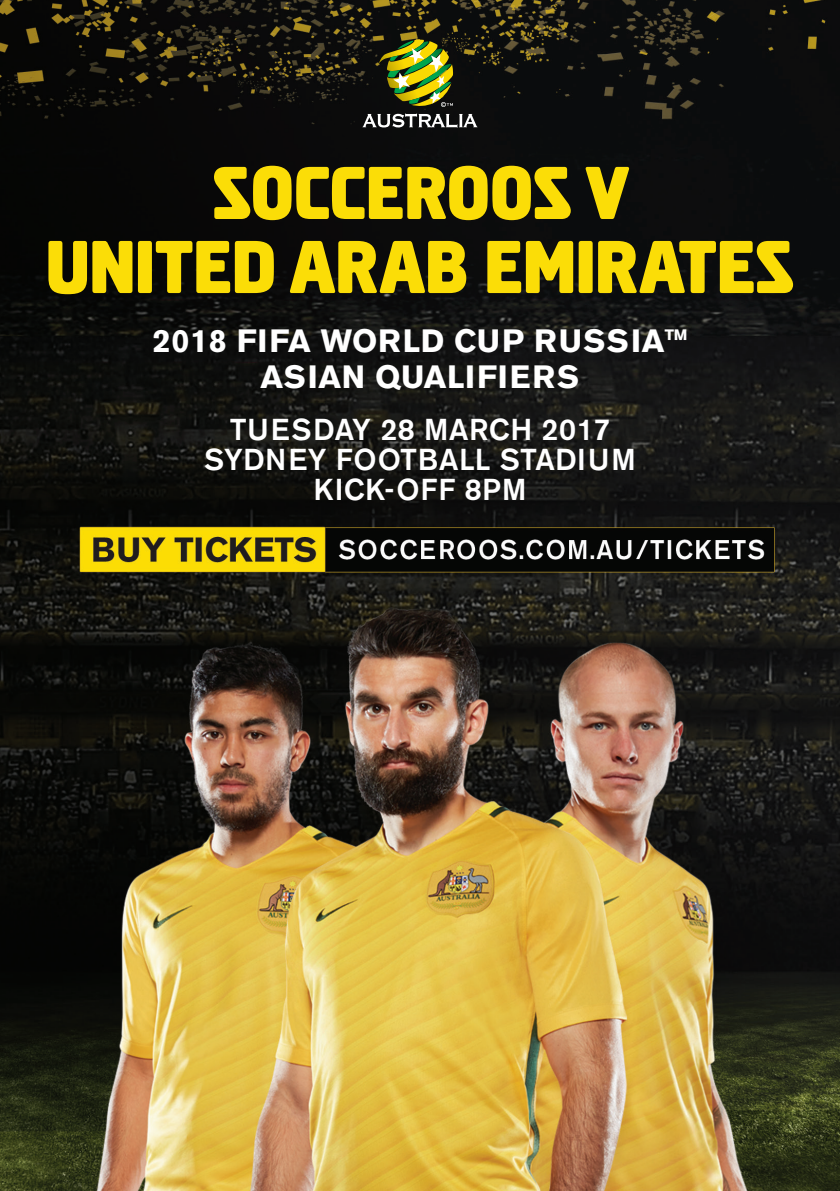
<style>
.page{position:relative;width:840px;height:1191px;background:#fff}
.page>*{position:absolute;margin:0;border:0;box-sizing:border-box;transform-origin:0 0}
.t1{font:700 78px/74px "Elston Pro";letter-spacing:.02em;color:#fbdd07;text-align:center}
.t2{font:700 32px/36px "Akzidenz Grotesk BE";letter-spacing:.02em;color:#fff;text-align:center}
.t3{font:500 30px/30px "Akzidenz Grotesk BE";letter-spacing:.02em;color:#fff;text-align:center}
</style>
<div class="page">
<img style="left:0;top:0;width:839px;height:1191px">
<svg style="left:362px;top:113px;width:115px;height:15px"></svg>
<svg style="left:378px;top:40px;width:75px;height:67px;background:#727d24"></svg>
<h1 class="t1" style="left:47px;top:156px;width:748px">SOCCEROOS V<br>UNITED ARAB EMIRATES</h1>
<p class="t2" style="left:153px;top:323px;width:535px">2018 FIFA WORLD CUP RUSSIA™<br>ASIAN QUALIFIERS</p>
<p class="t3" style="left:204px;top:415px;width:433px">TUESDAY 28 MARCH 2017<br>SYDNEY FOOTBALL STADIUM<br>KICK-OFF 8PM</p>
</div>
